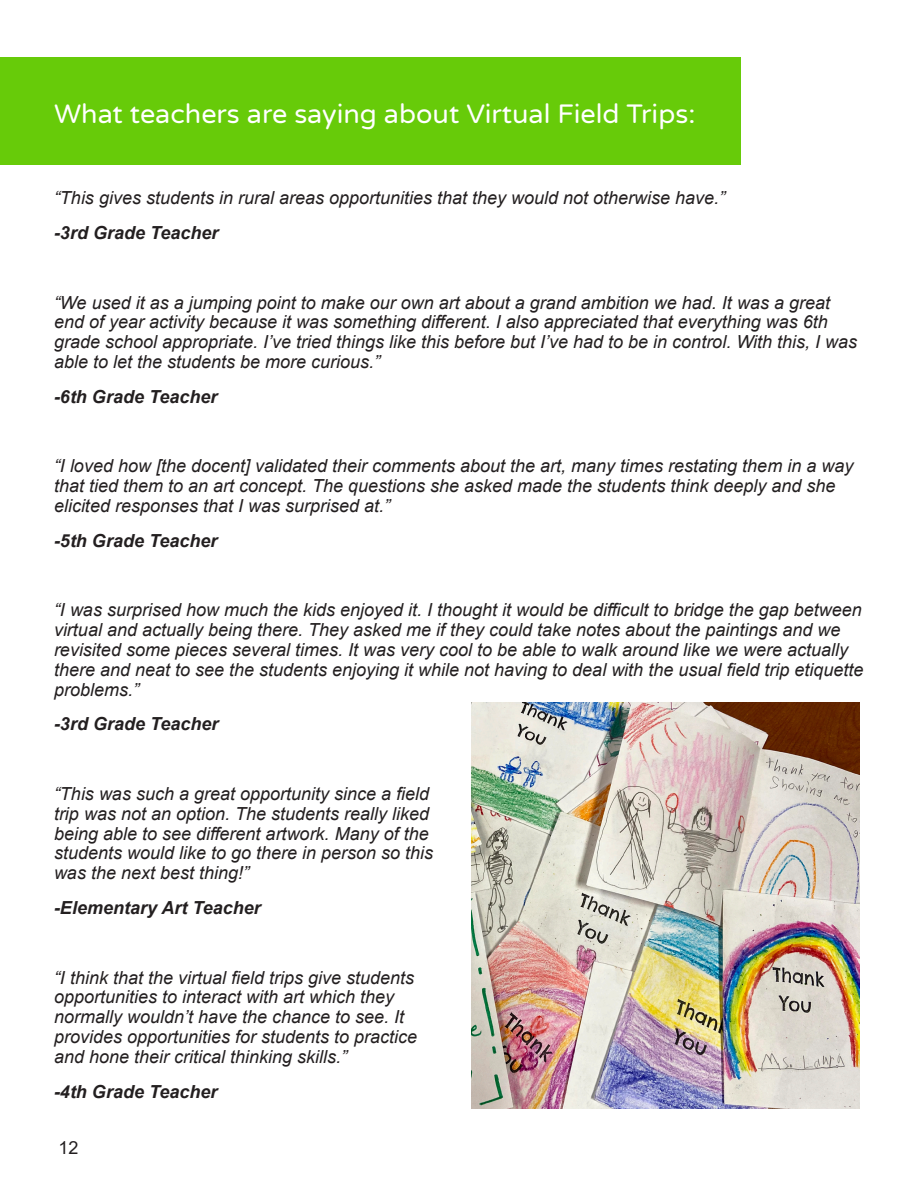
<style>
.page{position:relative;width:918px;height:1188px;background:#fff}
.page>*{position:absolute;margin:0;border:0;box-sizing:border-box;transform-origin:0 0}
.t1{font:27px "Varela Round";color:#fff}
.t2{font:italic 18px/19.8px "Arial";color:#231f20}
.t3{font:italic 700 18px "Arial";color:#231f20}
.t4{font:18px "Arial";color:#231f20}
</style>
<div class="page">
<div style="left:0;top:57px;width:741px;height:108px;background:#67cb09"></div>
<img style="left:471px;top:703px;width:388px;height:406px">
<p class="t1" style="left:54px;top:95px;width:643px">What teachers are saying about Virtual Field Trips:</p>
<p class="t2" style="left:54px;top:188px;width:673px">“This gives students in rural areas opportunities that they would not otherwise have.”</p>
<p class="t3" style="left:54px;top:221px;width:166px">-3rd Grade Teacher</p>
<p class="t2" style="left:54px;top:293px;width:805px">“We used it as a jumping point to make our own art about a grand ambition we had. It was a great end of year activity because it was something different. I also appreciated that everything was 6th grade school appropriate. I’ve tried things like this before but I’ve had to be in control. With this, I was able to let the students be more curious.”</p>
<p class="t3" style="left:54px;top:385px;width:165px">-6th Grade Teacher</p>
<p class="t2" style="left:54px;top:457px;width:801px">“I loved how [the docent] validated their comments about the art, many times restating them in a way that tied them to an art concept. The questions she asked made the students think deeply and she elicited responses that I was surprised at.”</p>
<p class="t3" style="left:54px;top:529px;width:165px">-5th Grade Teacher</p>
<p class="t2" style="left:54px;top:601px;width:811px">“I was surprised how much the kids enjoyed it. I thought it would be difficult to bridge the gap between virtual and actually being there. They asked me if they could take notes about the paintings and we revisited some pieces several times. It was very cool to be able to walk around like we were actually there and neat to see the students enjoying it while not having to deal with the usual field trip etiquette problems.”</p>
<p class="t3" style="left:54px;top:712px;width:166px">-3rd Grade Teacher</p>
<p class="t2" style="left:54px;top:784px;width:381px">“This was such a great opportunity since a field trip was not an option. The students really liked being able to see different artwork. Many of the students would like to go there in person so this was the next best thing!”</p>
<p class="t3" style="left:54px;top:896px;width:208px">-Elementary Art Teacher</p>
<p class="t2" style="left:54px;top:968px;width:365px">“I think that the virtual field trips give students opportunities to interact with art which they normally wouldn’t have the chance to see. It provides opportunities for students to practice and hone their critical thinking skills.”</p>
<p class="t3" style="left:54px;top:1079px;width:165px">-4th Grade Teacher</p>
<p class="t4" style="left:59px;top:1135px;width:22px">12</p>
</div>
